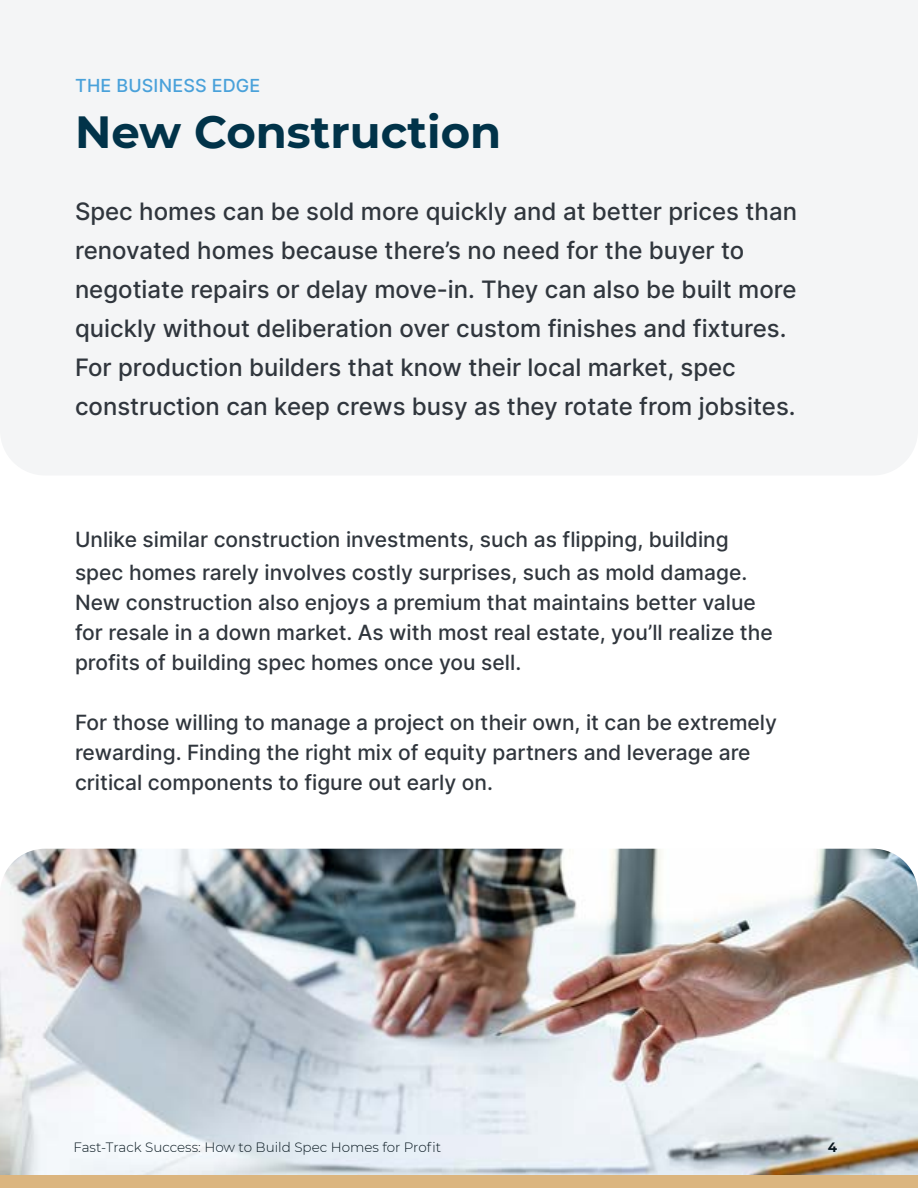
<style>
.page{position:relative;width:918px;height:1188px;background:#fff}
.page>*{position:absolute;margin:0;border:0;box-sizing:border-box;transform-origin:0 0}
.t1{font:700 45px "Montserrat";color:#013349}
.t2{font:24px/39px "Inter";color:#30363d}
.t3{font:21px/30px "Inter";color:#30363d}
.t4{font:18px "Inter";letter-spacing:.01em;color:#49a1da}
.t5{font:300 13.5px "Montserrat";color:#081820}
.t6{font:700 13.5px "Montserrat";color:#081820}
</style>
<div class="page">
<div style="left:0;top:0;width:918px;height:475px;background:#f4f5f6"></div>
<img style="left:0;top:849px;width:918px;height:326px">
<div style="left:0;top:1175px;width:918px;height:13px;background:#dbb57f"></div>
<p class="t4" style="left:75px;top:73px;width:187px">THE BUSINESS EDGE</p>
<h1 class="t1" style="left:75px;top:99px;width:428px">New Construction</h1>
<p class="t2" style="left:75px;top:192px;width:724px">Spec homes can be sold more quickly and at better prices than renovated homes because there’s no need for the buyer to negotiate repairs or delay move-in. They can also be built more quickly without deliberation over custom finishes and fixtures.<br>For production builders that know their local market, spec construction can keep crews busy as they rotate from jobsites.</p>
<p class="t3" style="left:75px;top:523px;width:674px;line-height:33px">Unlike similar construction investments, such as flipping, building spec homes rarely involves costly surprises, such as mold damage.</p>
<p class="t3" style="left:75px;top:587px;width:699px">New construction also enjoys a premium that maintains better value for resale in a down market. As with most real estate, you’ll realize the profits of building spec homes once you sell.</p>
<p class="t3" style="left:75px;top:707px;width:704px">For those willing to manage a project on their own, it can be extremely rewarding. Finding the right mix of equity partners and leverage are critical components to figure out early on.</p>
<p class="t5" style="left:74px;top:1138px;width:369px">Fast-Track Success: How to Build Spec Homes for Profit</p>
<p class="t6" style="left:828px;top:1137px;width:11px">4</p>
</div>
